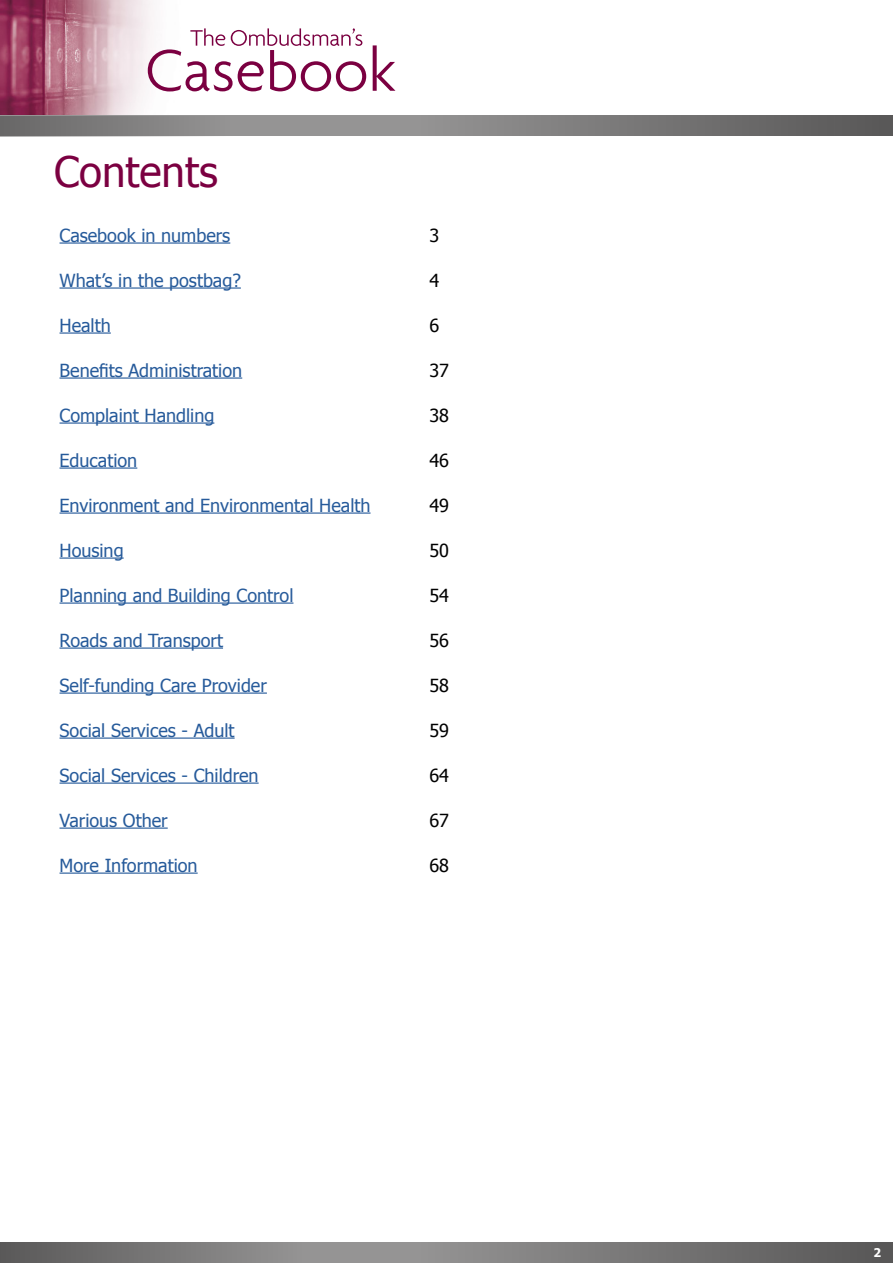
<style>
.page{position:relative;width:893px;height:1263px;background:#fff}
.page>*{position:absolute;margin:0;border:0;box-sizing:border-box;transform-origin:0 0}
.t1{font:42px "Tahoma";color:#7b0041}
.t2{font:18px "Tahoma";color:#275b9b}
.t3{font:18px "Tahoma";color:#000}
.t4{font:700 12px "Tahoma";color:#fff}
</style>
<div class="page">
<img style="left:0;top:0;width:396px;height:115px">
<div style="left:0;top:115px;width:893px;height:21px;background:#5f5e5e"></div>
<svg style="left:0;top:116px;width:774px;height:21px"></svg>
<svg style="left:0;top:1242px;width:893px;height:21px"></svg>
<svg style="left:373px;top:45px;width:22px;height:46px"></svg>
<svg style="left:148px;top:28px;width:218px;height:63px"></svg>
<hr style="left:60px;top:242px;width:170px;height:2px;background:#275b9b">
<hr style="left:60px;top:287px;width:181px;height:2px;background:#275b9b">
<hr style="left:60px;top:332px;width:51px;height:2px;background:#275b9b">
<hr style="left:60px;top:377px;width:182px;height:2px;background:#275b9b">
<hr style="left:60px;top:422px;width:154px;height:2px;background:#275b9b">
<hr style="left:60px;top:467px;width:77px;height:2px;background:#275b9b">
<hr style="left:60px;top:512px;width:311px;height:2px;background:#275b9b">
<hr style="left:60px;top:557px;width:64px;height:2px;background:#275b9b">
<hr style="left:60px;top:602px;width:233px;height:2px;background:#275b9b">
<hr style="left:60px;top:647px;width:163px;height:2px;background:#275b9b">
<hr style="left:60px;top:692px;width:207px;height:2px;background:#275b9b">
<hr style="left:60px;top:737px;width:175px;height:2px;background:#275b9b">
<hr style="left:60px;top:782px;width:199px;height:2px;background:#275b9b">
<hr style="left:60px;top:827px;width:108px;height:2px;background:#275b9b">
<hr style="left:60px;top:872px;width:138px;height:2px;background:#275b9b">
<h1 class="t1" style="left:54px;top:143px;width:165px">Contents</h1>
<p class="t2" style="left:60px;top:223px;width:172px">Casebook in numbers</p>
<p class="t2" style="left:60px;top:268px;width:183px">What’s in the postbag?</p>
<p class="t2" style="left:60px;top:313px;width:53px">Health</p>
<p class="t2" style="left:60px;top:358px;width:184px">Benefits Administration</p>
<p class="t2" style="left:60px;top:403px;width:156px">Complaint Handling</p>
<p class="t2" style="left:60px;top:448px;width:79px">Education</p>
<p class="t2" style="left:60px;top:493px;width:312px">Environment and Environmental Health</p>
<p class="t2" style="left:60px;top:538px;width:66px">Housing</p>
<p class="t2" style="left:60px;top:583px;width:235px">Planning and Building Control</p>
<p class="t2" style="left:60px;top:628px;width:165px">Roads and Transport</p>
<p class="t2" style="left:60px;top:673px;width:209px">Self-funding Care Provider</p>
<p class="t2" style="left:60px;top:718px;width:177px">Social Services - Adult</p>
<p class="t2" style="left:60px;top:763px;width:201px">Social Services - Children</p>
<p class="t2" style="left:60px;top:808px;width:110px">Various Other</p>
<p class="t2" style="left:60px;top:853px;width:140px">More Information</p>
<p class="t3" style="left:429px;top:223px;width:11px">3</p>
<p class="t3" style="left:429px;top:268px;width:11px">4</p>
<p class="t3" style="left:429px;top:313px;width:11px">6</p>
<p class="t3" style="left:429px;top:358px;width:21px">37</p>
<p class="t3" style="left:429px;top:403px;width:21px">38</p>
<p class="t3" style="left:429px;top:448px;width:21px">46</p>
<p class="t3" style="left:429px;top:493px;width:21px">49</p>
<p class="t3" style="left:429px;top:538px;width:21px">50</p>
<p class="t3" style="left:429px;top:583px;width:21px">54</p>
<p class="t3" style="left:429px;top:628px;width:21px">56</p>
<p class="t3" style="left:429px;top:673px;width:21px">58</p>
<p class="t3" style="left:429px;top:718px;width:21px">59</p>
<p class="t3" style="left:429px;top:763px;width:21px">64</p>
<p class="t3" style="left:429px;top:808px;width:21px">67</p>
<p class="t3" style="left:429px;top:853px;width:21px">68</p>
<p class="t4" style="left:873px;top:1244px;width:9px">2</p>
</div>
